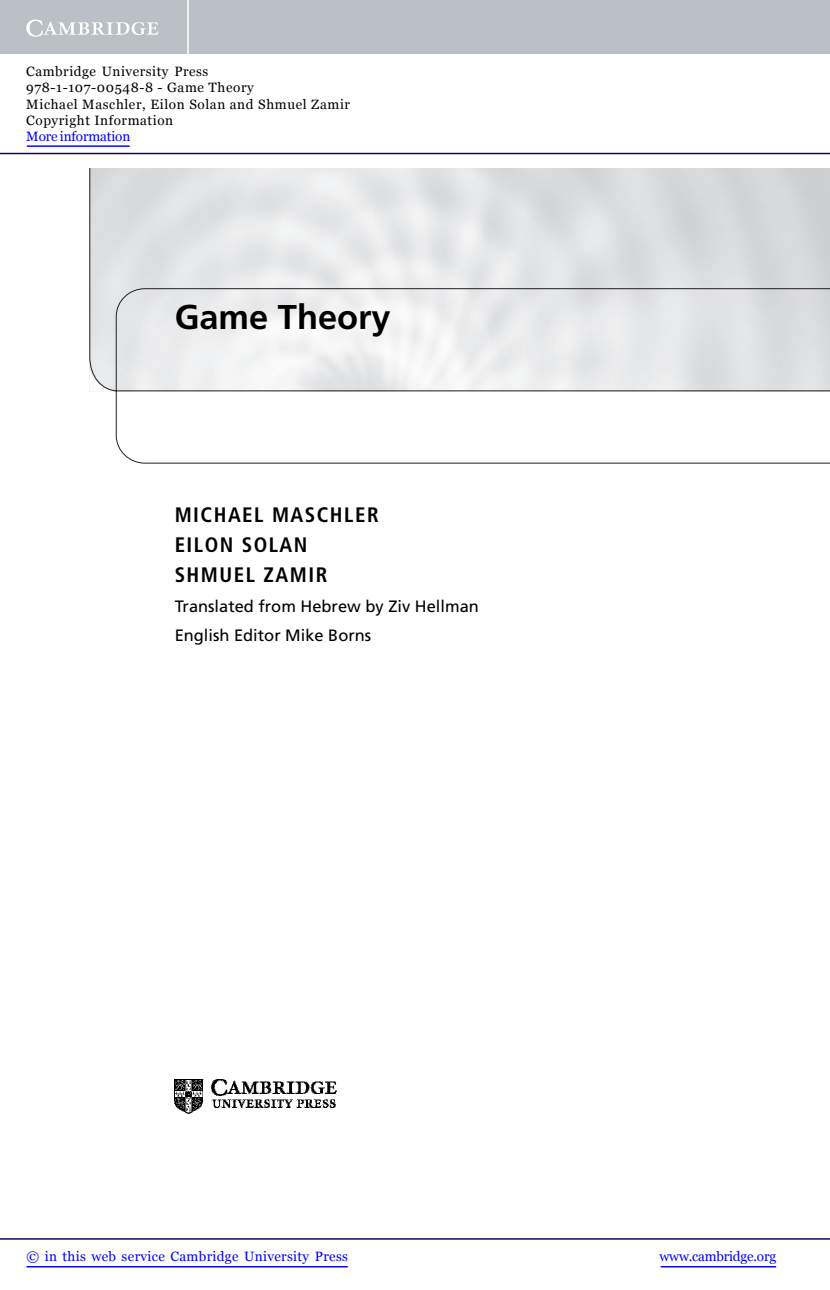
<style>
.page{position:relative;width:830px;height:1290px;background:#fff}
.page>*{position:absolute;margin:0;border:0;box-sizing:border-box;transform-origin:0 0}
.t1{font:700 34.35px "Frutiger";color:#000}
.t2{font:700 condensed 20.85px/29.8px "Frutiger";letter-spacing:.07em;color:#000}
.t3{font:16.5px/29.8px "Frutiger";color:#000}
.t4{font:13.5px/16.2px "Georgia";letter-spacing:.045em;color:#000}
.t5{font:13.5px "Georgia";letter-spacing:.025em;color:#00f}
.t6{font:13.5px "Georgia";letter-spacing:-.015em;color:#00f}
.t7{font:13.5px "Georgia";letter-spacing:-.01em;color:#00f}
</style>
<div class="page">
<svg style="left:89px;top:169px;width:740px;height:294px"></svg>
<svg style="left:89px;top:367px;width:25px;height:24px"></svg>
<img style="left:174px;top:1079px;width:162px;height:33px">
<div style="left:0;top:0;width:829px;height:54px;background:#bac0c6"></div>
<svg style="left:26px;top:20px;width:132px;height:17px"></svg>
<hr style="left:187px;top:0;width:2px;height:54px;background:#fff">
<hr style="left:0;top:153px;width:829px;height:1px;background:#150666">
<hr style="left:27px;top:145px;width:103px;height:2px;background:#00f">
<hr style="left:660px;top:1265px;width:115px;height:2px;background:#00f">
<hr style="left:0;top:1237px;width:829px;height:2px;background:#150666">
<hr style="left:26px;top:1265px;width:321px;height:2px;background:#00f">
<p class="t4" style="left:26px;top:64px;width:325px">Cambridge University Press<br>978-1-107-00548-8 - Game Theory<br>Michael Maschler, Eilon Solan and Shmuel Zamir Copyright Information</p>
<p class="t7" style="left:26px;top:128px;width:105px">More information</p>
<h1 class="t1" style="left:174px;top:303px;width:217px">Game Theory</h1>
<h2 class="t2" style="left:174px;top:501px;width:205px">MICHAEL MASCHLER<br>EILON SOLAN<br>SHMUEL ZAMIR</h2>
<p class="t3" style="left:174px;top:592px;width:305px">Translated from Hebrew by Ziv Hellman<br>English Editor Mike Borns</p>
<p class="t5" style="left:26px;top:1247px;width:323px">© in this web service Cambridge University Press</p>
<p class="t6" style="left:659px;top:1247px;width:118px">www.cambridge.org</p>
</div>
